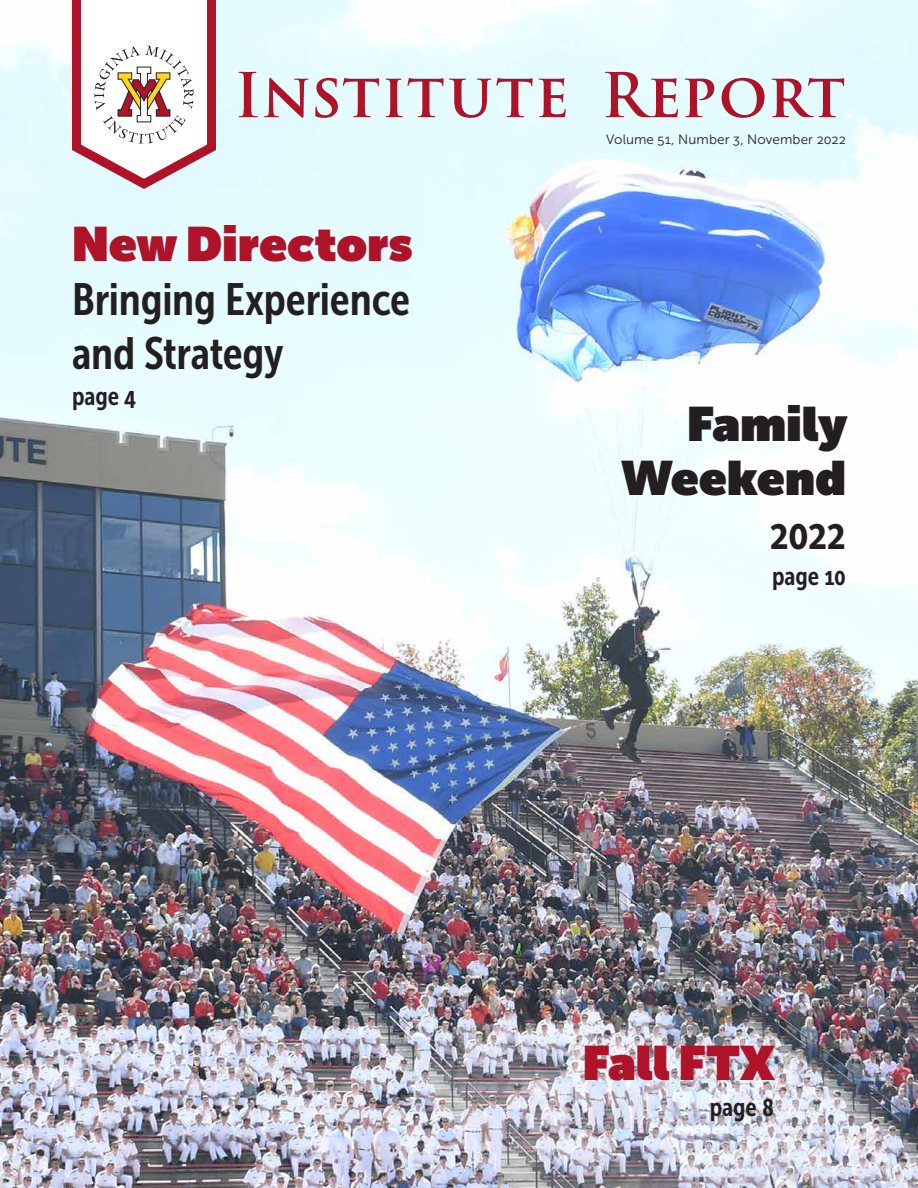
<style>
.page{position:relative;width:918px;height:1188px;background:#fff}
.page>*{position:absolute;margin:0;border:0;box-sizing:border-box;transform-origin:0 0}
.Flag-Institute_Repor{font:600 60px "Trajan Pro 3";letter-spacing:.015em;color:#ae132a}
.headline_w_drop_Fron{font:900 48px "Museo Sans Display";letter-spacing:.01em;color:#ae132a}
.headline_w_drop_Fron-2{font:900 48px/54px "Museo Sans Display";letter-spacing:.01em;color:#231f20;text-align:right}
.teaser_drophead{font:45px/54px "Museo Sans Cond 700";letter-spacing:-.005em;color:#231f20}
.teaser_p{font:25.5px "Museo Sans Cond 700";color:#231f20}
.page_info_F_cover{font:13.5px "Museo Sans 300";letter-spacing:.01em;color:#231f20}
</style>
<div class="page">
<img style="left:0;top:0;width:918px;height:1188px">
<svg style="left:68px;top:0;width:152px;height:194px"></svg>
<h1 class="Flag-Institute_Repor" style="left:234px;top:52px;width:613px">Institute Report</h1>
<p class="page_info_F_cover" style="left:606px;top:132px;width:241px">Volume 51, Number 3, November 2022</p>
<h1 class="headline_w_drop_Fron" style="left:72px;top:216px;width:342px">New Directors</h1>
<p class="teaser_drophead" style="left:72px;top:273px;width:340px">Bringing Experience and Strategy</p>
<p class="teaser_p" style="left:72px;top:382px;width:66px">page 4</p>
<h1 class="headline_w_drop_Fron-2" style="left:621px;top:397px;width:228px">Family<br>Weekend</h1>
<p class="teaser_drophead" style="left:770px;top:507px;width:78px">2022</p>
<p class="teaser_p" style="left:772px;top:562px;width:75px">page 10</p>
<h1 class="headline_w_drop_Fron" style="left:583px;top:1035px;width:193px">Fall FTX</h1>
<p class="teaser_p" style="left:710px;top:1093px;width:66px">page 8</p>
</div>
